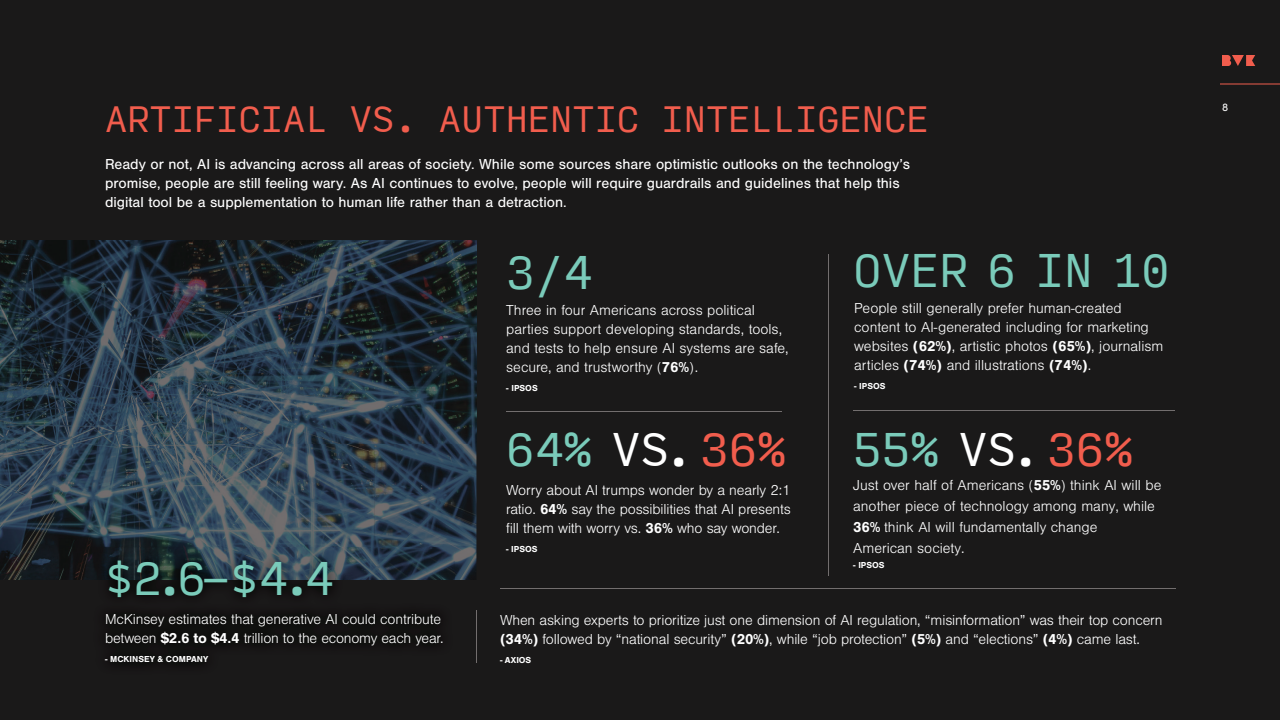
<style>
.page{position:relative;width:1280px;height:720px;background:#1a1919}
.page>*{position:absolute;margin:0;border:0;box-sizing:border-box;transform-origin:0 0}
.t1{font:45px "Input Mono";color:#7acbba}
.t2{font:35px "Input Mono";color:#f15d4d}
.t3{font:300 15px/19px "Nimbus San";letter-spacing:-.005em;color:#fff}
.t4{font:15px/19px "Nimbus San";color:#fff}
.t5{font:11px "Nimbus San";color:#fff}
.t6{font:700 9px "Nimbus San";color:#fff}
.s1{font-weight:700}
.s2{color:#fff}
.s3{color:#f15d4d}
</style>
<div class="page">
<img style="left:0;top:240px;width:476px;height:340px">
<img style="left:93px;top:547px;width:362px;height:117px">
<hr style="left:500px;top:588px;width:675px;height:1px;background:#726e6e">
<hr style="left:853px;top:410px;width:322px;height:1px;background:#726e6e">
<hr style="left:506px;top:411px;width:276px;height:1px;background:#726e6e">
<hr style="left:476px;top:611px;width:1px;height:52px;background:#726e6e">
<hr style="left:828px;top:254px;width:1px;height:322px;background:#726e6e">
<hr style="left:1220px;top:84px;width:60px;height:1px;background:#f15e4d">
<svg style="left:1222px;top:55px;width:33px;height:11px"></svg>
<h2 class="t2" style="left:105px;top:87px;width:825px">ARTIFICIAL VS. AUTHENTIC INTELLIGENCE</h2>
<p class="t4" style="left:105px;top:155px;width:807px">Ready or not, AI is advancing across all areas of society. While some sources share optimistic outlooks on the technology’s promise, people are still feeling wary. As AI continues to evolve, people will require guardrails and guidelines that help this digital tool be a supplementation to human life rather than a detraction.</p>
<h1 class="t1" style="left:105px;top:537px;width:230px">$2.6-$4.4</h1>
<p class="t3" style="left:105px;top:610px;width:340px">McKinsey estimates that generative AI could contribute between <span class="s1">$2.6 to $4.4</span> trillion to the economy each year.</p>
<p class="t6" style="left:105px;top:654px;width:105px">- MCKINSEY &amp; COMPANY</p>
<h1 class="t1" style="left:506px;top:232px;width:87px">3/4</h1>
<p class="t3" style="left:506px;top:301px;width:284px">Three in four Americans across political parties support developing standards, tools, and tests to help ensure AI systems are safe, secure, and trustworthy (<span class="s1">76%</span>).</p>
<p class="t6" style="left:506px;top:383px;width:33px">- IPSOS</p>
<h1 class="t1" style="left:506px;top:409px;width:281px">64% <span class="s2">VS.</span> <span class="s3">36%</span></h1>
<p class="t3" style="left:506px;top:481px;width:286px;text-align:justify">Worry about AI trumps wonder by a nearly 2:1 ratio. <span class="s1">64%</span> say the possibilities that AI presents fill them with worry vs. <span class="s1">36%</span> who say wonder.</p>
<p class="t6" style="left:506px;top:544px;width:33px">- IPSOS</p>
<h1 class="t1" style="left:853px;top:229px;width:318px">OVER 6 IN 10</h1>
<p class="t3" style="left:854px;top:299px;width:311px">People still generally prefer human-created content to AI-generated including for marketing websites <span class="s1">(62%)</span>, artistic photos <span class="s1">(65%)</span>, journalism articles <span class="s1">(74%)</span> and illustrations <span class="s1">(74%)</span>.</p>
<p class="t6" style="left:854px;top:381px;width:33px">- IPSOS</p>
<h1 class="t1" style="left:853px;top:409px;width:281px">55% <span class="s2">VS.</span> <span class="s3">36%</span></h1>
<p class="t3" style="left:853px;top:475px;width:310px;line-height:21px">Just over half of Americans (<span class="s1">55%</span>) think AI will be another piece of technology among many, while <span class="s1">36%</span> think AI will fundamentally change<br>American society.</p>
<p class="t6" style="left:853px;top:560px;width:33px">- IPSOS</p>
<p class="t3" style="left:500px;top:611px;width:664px">When asking experts to prioritize just one dimension of AI regulation, “misinformation” was their top concern <span class="s1">(34%)</span> followed by “national security” <span class="s1">(20%)</span>, while “job protection” <span class="s1">(5%)</span> and “elections” <span class="s1">(4%)</span> came last.</p>
<p class="t6" style="left:500px;top:655px;width:33px">- AXIOS</p>
<p class="t5" style="left:1222px;top:101px;width:8px">8</p>
</div>
